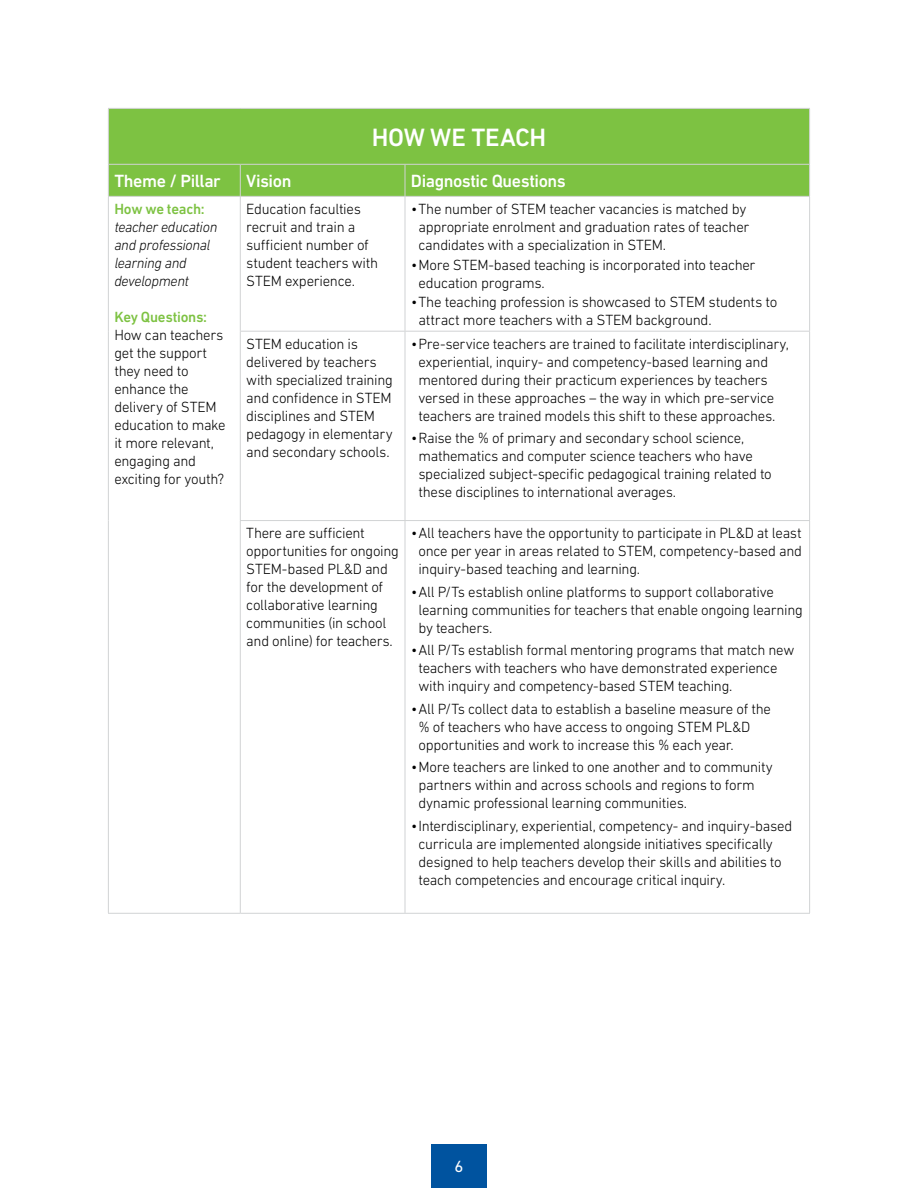
<style>
.page{position:relative;width:918px;height:1188px;background:#fff}
.page>*{position:absolute;margin:0;border:0;box-sizing:border-box;transform-origin:0 0}
.t1{font:500 25.5px "DIN Next W1 G";letter-spacing:-.01em;color:#fff}
.t2{font:500 18px "DIN Next W1 G";letter-spacing:-.025em;color:#fff}
.t3{font:16.5px "DIN Next W1 G";color:#fff}
.t4{font:300 15px/18px "DIN Next W1 G";letter-spacing:-.02em;color:#000}
.t5{font:italic 300 15px/18px "DIN Next W1 G";letter-spacing:-.02em;color:#000}
.t6{font:500 15px "DIN Next W1 G";letter-spacing:-.02em;color:#7dc242}
</style>
<div class="page">
<div style="left:431px;top:1145px;width:56px;height:43px;background:#00539f"></div>
<div style="left:109px;top:109px;width:700px;height:87px;background:#7dc242"></div>
<hr style="left:108px;top:109px;width:1px;height:55px;background:#d1d3d4">
<hr style="left:809px;top:109px;width:1px;height:55px;background:#d1d3d4">
<hr style="left:108px;top:165px;width:1px;height:31px;background:#d1d3d4">
<hr style="left:240px;top:164px;width:165px;height:1px;background:#d1d3d4">
<hr style="left:240px;top:165px;width:1px;height:31px;background:#d1d3d4">
<hr style="left:405px;top:164px;width:405px;height:1px;background:#d1d3d4">
<hr style="left:405px;top:165px;width:1px;height:31px;background:#d1d3d4">
<hr style="left:809px;top:165px;width:1px;height:31px;background:#d1d3d4">
<hr style="left:108px;top:196px;width:132px;height:1px;background:#d1d3d4">
<hr style="left:108px;top:197px;width:1px;height:134px;background:#d1d3d4">
<hr style="left:240px;top:196px;width:165px;height:1px;background:#d1d3d4">
<hr style="left:240px;top:197px;width:1px;height:134px;background:#d1d3d4">
<hr style="left:405px;top:196px;width:405px;height:1px;background:#d1d3d4">
<hr style="left:405px;top:197px;width:1px;height:134px;background:#d1d3d4">
<hr style="left:809px;top:197px;width:1px;height:134px;background:#d1d3d4">
<hr style="left:108px;top:331px;width:1px;height:190px;background:#d1d3d4">
<hr style="left:240px;top:331px;width:165px;height:1px;background:#d1d3d4">
<hr style="left:240px;top:332px;width:1px;height:188px;background:#d1d3d4">
<hr style="left:405px;top:331px;width:405px;height:1px;background:#d1d3d4">
<hr style="left:405px;top:332px;width:1px;height:188px;background:#d1d3d4">
<hr style="left:809px;top:332px;width:1px;height:188px;background:#d1d3d4">
<hr style="left:108px;top:521px;width:1px;height:392px;background:#d1d3d4">
<hr style="left:240px;top:520px;width:165px;height:1px;background:#d1d3d4">
<hr style="left:240px;top:521px;width:1px;height:392px;background:#d1d3d4">
<hr style="left:405px;top:520px;width:405px;height:1px;background:#d1d3d4">
<hr style="left:405px;top:521px;width:1px;height:392px;background:#d1d3d4">
<hr style="left:809px;top:521px;width:1px;height:392px;background:#d1d3d4">
<hr style="left:108px;top:913px;width:132px;height:1px;background:#d1d3d4">
<hr style="left:240px;top:913px;width:165px;height:1px;background:#d1d3d4">
<hr style="left:405px;top:913px;width:405px;height:1px;background:#d1d3d4">
<hr style="left:108px;top:108px;width:132px;height:1px;background:#d1d3d4">
<hr style="left:240px;top:108px;width:165px;height:1px;background:#d1d3d4">
<hr style="left:405px;top:108px;width:405px;height:1px;background:#d1d3d4">
<hr style="left:108px;top:164px;width:132px;height:1px;background:#d1d3d4">
<h1 class="t1" style="left:372px;top:123px;width:176px">HOW WE TEACH</h1>
<p class="t2" style="left:114px;top:171px;width:108px">Theme / Pillar</p>
<p class="t2" style="left:246px;top:171px;width:47px">Vision</p>
<p class="t2" style="left:411px;top:171px;width:156px">Diagnostic Questions</p>
<p class="t6" style="left:114px;top:200px;width:92px">How we teach:</p>
<p class="t5" style="left:114px;top:218px;width:105px">teacher education and professional learning and development</p>
<p class="t6" style="left:114px;top:308px;width:94px">Key Questions:</p>
<p class="t4" style="left:114px;top:326px;width:113px">How can teachers get the support they need to enhance the delivery of STEM education to make it more relevant, engaging and exciting for youth?</p>
<p class="t4" style="left:246px;top:200px;width:133px">Education faculties recruit and train a sufficient number of student teachers with<br>STEM experience.</p>
<p class="t4" style="left:419px;top:200px;width:332px;text-indent:-7px">•The number of STEM teacher vacancies is matched by appropriate enrolment and graduation rates of teacher candidates with a specialization in STEM.</p>
<p class="t4" style="left:419px;top:255px;width:338px;text-indent:-7px">•More STEM-based teaching is incorporated into teacher education programs.</p>
<p class="t4" style="left:418px;top:293px;width:360px;text-indent:-8px">•The teaching profession is showcased to STEM students to attract more teachers with a STEM background.</p>
<p class="t4" style="left:246px;top:335px;width:148px">STEM education is delivered by teachers with specialized training and confidence in STEM disciplines and STEM pedagogy in elementary and secondary schools.</p>
<p class="t4" style="left:419px;top:335px;width:372px;text-indent:-7px">•Pre-service teachers are trained to facilitate interdisciplinary, experiential, inquiry- and competency-based learning and mentored during their practicum experiences by teachers versed in these approaches – the way in which pre-service teachers are trained models this shift to these approaches.</p>
<p class="t4" style="left:419px;top:429px;width:355px;text-indent:-7px">•Raise the % of primary and secondary school science, mathematics and computer science teachers who have specialized subject-specific pedagogical training related to these disciplines to international averages.</p>
<p class="t4" style="left:246px;top:524px;width:154px">There are sufficient opportunities for ongoing<br>STEM-based PL&amp;D and for the development of collaborative learning communities (in school and online) for teachers.</p>
<p class="t4" style="left:419px;top:524px;width:385px;text-align:justify;text-indent:-7px">•All teachers have the opportunity to participate in PL&amp;D at least once per year in areas related to STEM, competency-based and inquiry-based teaching and learning.</p>
<p class="t4" style="left:419px;top:583px;width:386px;text-indent:-7px">•All P/Ts establish online platforms to support collaborative learning communities for teachers that enable ongoing learning by teachers.</p>
<p class="t4" style="left:419px;top:641px;width:377px;text-indent:-7px">•All P/Ts establish formal mentoring programs that match new teachers with teachers who have demonstrated experience with inquiry and competency-based STEM teaching.</p>
<p class="t4" style="left:419px;top:700px;width:354px;text-indent:-7px">•All P/Ts collect data to establish a baseline measure of the % of teachers who have access to ongoing STEM PL&amp;D opportunities and work to increase this % each year.</p>
<p class="t4" style="left:419px;top:758px;width:356px;text-indent:-7px">•More teachers are linked to one another and to community partners within and across schools and regions to form dynamic professional learning communities.</p>
<p class="t4" style="left:419px;top:817px;width:375px;text-indent:-7px">•Interdisciplinary, experiential, competency- and inquiry-based curricula are implemented alongside initiatives specifically designed to help teachers develop their skills and abilities to teach competencies and encourage critical inquiry.</p>
<p class="t3" style="left:455px;top:1157px;width:10px">6</p>
</div>
